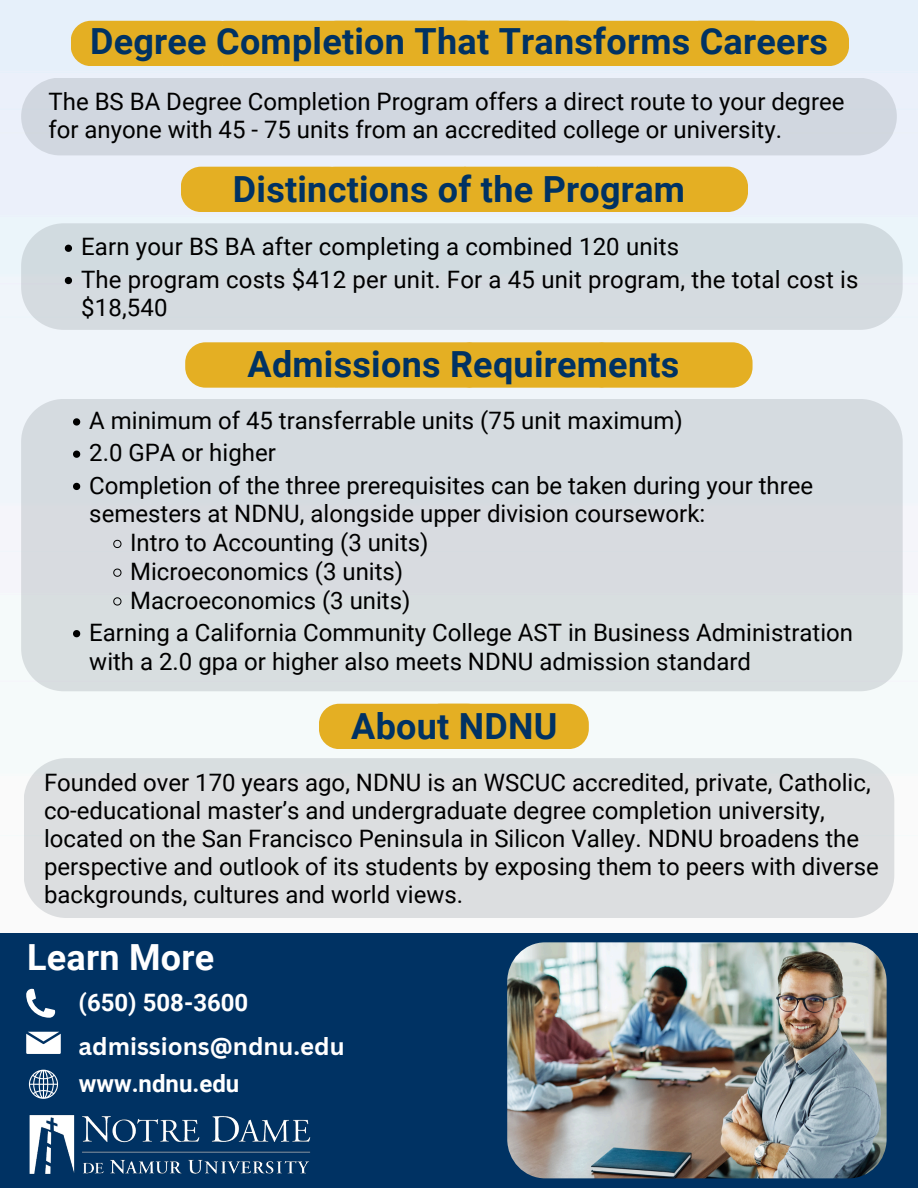
<style>
.page{position:relative;width:918px;height:1188px;background:#fff}
.page>*{position:absolute;margin:0;border:0;box-sizing:border-box;transform-origin:0 0}
.t1{font:700 36px "Roboto";letter-spacing:.01em;color:#003263}
.t2{font:700 36px "Roboto";letter-spacing:.01em;color:#fff}
.t3{font:24px/28.2px "Roboto";color:#000}
.t4{font:700 24px "Roboto";color:#fff}
.t5{font:700 24px "Canva Sans";color:#fff}
</style>
<div class="page">
<img style="left:0;top:0;width:918px;height:879px">
<div style="left:0;top:933px;width:918px;height:255px;background:#003263"></div>
<img style="left:29px;top:1115px;width:282px;height:59px">
<div style="left:21px;top:399px;width:882px;height:292px;background:#d8dbe0"></div>
<svg style="left:26px;top:989px;width:29px;height:29px"></svg>
<svg style="left:29px;top:1070px;width:29px;height:29px"></svg>
<svg style="left:26px;top:1032px;width:35px;height:22px"></svg>
<div style="left:21px;top:223px;width:882px;height:107px;background:#d4dbe0"></div>
<div style="left:21px;top:78px;width:876px;height:77px;background:#d1d7e0"></div>
<div style="left:181px;top:167px;width:168px;height:45px;background:#e4af23;border-radius:20px"></div>
<div style="left:315px;top:167px;width:168px;height:45px;background:#e4af23;border-radius:20px"></div>
<div style="left:447px;top:167px;width:168px;height:45px;background:#e4af23;border-radius:20px"></div>
<div style="left:579px;top:167px;width:169px;height:45px;background:#e4af23;border-radius:20px"></div>
<div style="left:71px;top:21px;width:168px;height:45px;background:#e4af23;border-radius:20px"></div>
<div style="left:206px;top:21px;width:168px;height:45px;background:#e4af23;border-radius:20px"></div>
<div style="left:340px;top:21px;width:168px;height:45px;background:#e4af23;border-radius:20px"></div>
<div style="left:471px;top:21px;width:169px;height:45px;background:#e4af23;border-radius:20px"></div>
<div style="left:604px;top:21px;width:169px;height:45px;background:#e4af23;border-radius:20px"></div>
<div style="left:680px;top:21px;width:169px;height:45px;background:#e4af23;border-radius:20px"></div>
<div style="left:185px;top:342px;width:169px;height:46px;background:#e4af23;border-radius:20px"></div>
<div style="left:319px;top:342px;width:169px;height:46px;background:#e4af23;border-radius:20px"></div>
<div style="left:451px;top:342px;width:169px;height:46px;background:#e4af23;border-radius:20px"></div>
<div style="left:584px;top:342px;width:168px;height:46px;background:#e4af23;border-radius:20px"></div>
<div style="left:24px;top:758px;width:870px;height:160px;background:#dcdee0"></div>
<div style="left:420px;top:704px;width:169px;height:45px;background:#e4af23;border-radius:20px"></div>
<div style="left:319px;top:704px;width:169px;height:45px;background:#e4af23;border-radius:20px"></div>
<img style="left:507px;top:942px;width:379px;height:236px;border-radius:39px">
<svg style="left:73px;top:418px;width:7px;height:8px"></svg>
<svg style="left:73px;top:451px;width:7px;height:7px"></svg>
<svg style="left:73px;top:483px;width:7px;height:7px"></svg>
<svg style="left:114px;top:540px;width:7px;height:8px"></svg>
<svg style="left:114px;top:569px;width:7px;height:8px"></svg>
<svg style="left:114px;top:598px;width:7px;height:7px"></svg>
<svg style="left:73px;top:630px;width:7px;height:7px"></svg>
<svg style="left:65px;top:245px;width:7px;height:7px"></svg>
<svg style="left:65px;top:277px;width:7px;height:7px"></svg>
<p class="t1" style="left:90px;top:21px;width:739px">Degree Completion That Transforms Careers</p>
<h1 class="t3" style="left:49px;top:87px;width:798px">The BS BA Degree Completion Program offers a direct route to your degree for anyone with 45 - 75 units from an accredited college or university.</h1>
<p class="t1" style="left:233px;top:168px;width:454px">Distinctions of the Program</p>
<h1 class="t3" style="left:81px;top:233px;width:600px">Earn your BS BA after completing a combined 120 units</h1>
<p class="t3" style="left:81px;top:265px;width:779px;line-height:28.8px">The program costs $412 per unit. For a 45 unit program, the total cost is $18,540</p>
<h1 class="t1" style="left:248px;top:344px;width:433px">Admissions Requirements</h1>
<p class="t3" style="left:89px;top:407px;width:595px">A minimum of 45 transferrable units (75 unit maximum)</p>
<p class="t3" style="left:89px;top:439px;width:188px">2.0 GPA or higher</p>
<h1 class="t3" style="left:89px;top:471px;width:726px;line-height:28.8px">Completion of the three prerequisites can be taken during your three semesters at NDNU, alongside upper division coursework:</h1>
<p class="t3" style="left:130px;top:529px;width:300px">Intro to Accounting (3 units)</p>
<p class="t3" style="left:130px;top:558px;width:275px">Microeconomics (3 units)</p>
<p class="t3" style="left:130px;top:586px;width:282px">Macroeconomics (3 units)</p>
<p class="t3" style="left:89px;top:618px;width:765px;line-height:28.8px">Earning a California Community College AST in Business Administration with a 2.0 gpa or higher also meets NDNU admission standard</p>
<p class="t1" style="left:351px;top:705px;width:208px">About NDNU</p>
<p class="t3" style="left:44px;top:768px;width:836px">Founded over 170 years ago, NDNU is an WSCUC accredited, private, Catholic, co-educational master’s and undergraduate degree completion university, located on the San Francisco Peninsula in Silicon Valley. NDNU broadens the perspective and outlook of its students by exposing them to peers with diverse backgrounds, cultures and world views.</p>
<p class="t2" style="left:27px;top:937px;width:189px">Learn More</p>
<p class="t4" style="left:79px;top:989px;width:171px">(650) 508-3600</p>
<h2 class="t5" style="left:79px;top:1029px;width:268px">admissions@ndnu.edu</h2>
<p class="t4" style="left:79px;top:1070px;width:162px">www.ndnu.edu</p>
</div>
